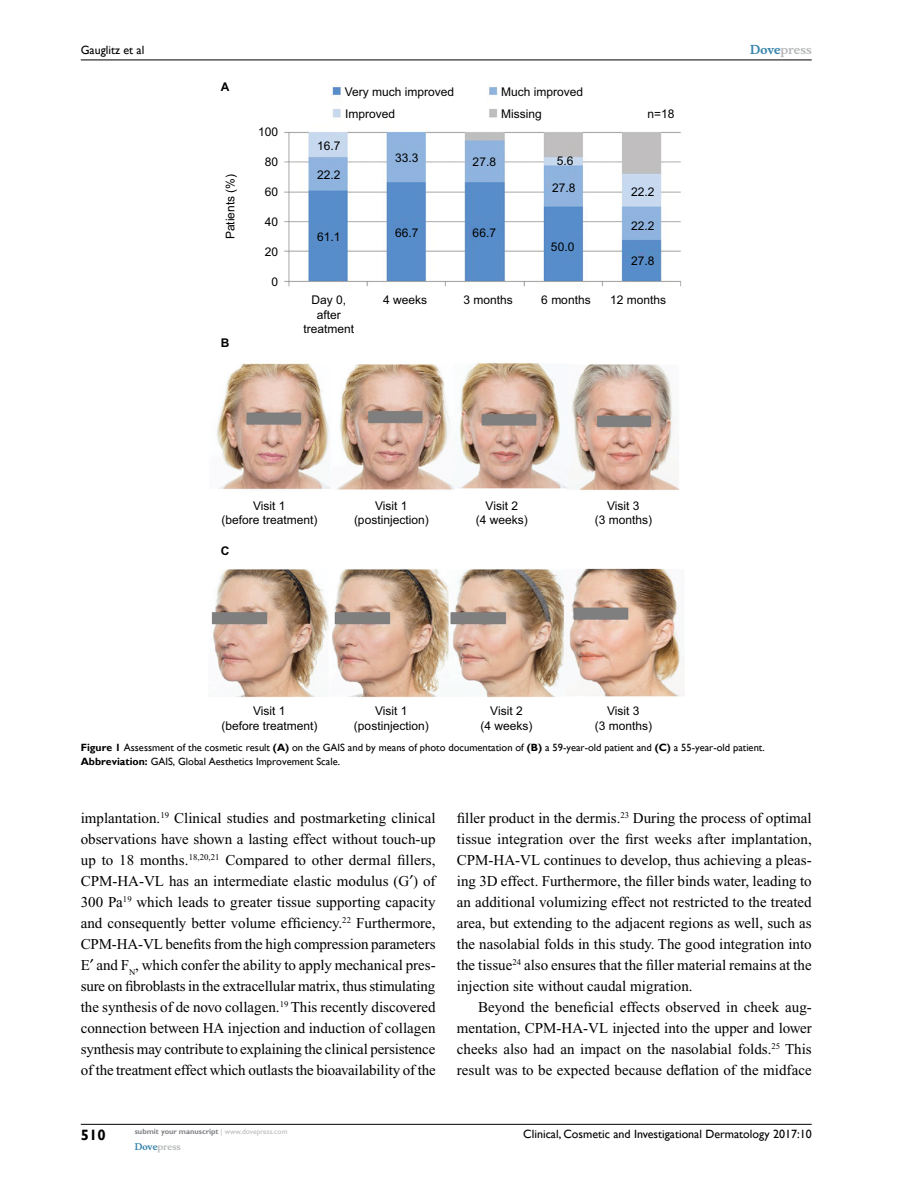
<style>
.page{position:relative;width:918px;height:1188px;background:#fff}
.page>*{position:absolute;margin:0;border:0;box-sizing:border-box;transform-origin:0 0}
.t1{font:15px/21px "Times New Roman";color:#000;text-align:justify}
.t2{font:700 15px "Gill Sans";color:#000}
.t3{font:12px/14.4px "Arial";color:#000;text-align:center}
.t4{font:12px "Gill Sans";color:#000}
.t5{font:700 12px "Musee";color:#b8babc}
.t6{font:700 12px "Arial";color:#000}
.t7{font:10.5px/13.5px "Gill Sans";color:#000}
.t8{font:700 9px "Musee";color:#b8babc}
.t9{font:700 7.5px "Gill Sans";color:#808285}
.s1{color:#3785ad}
.s2{font-weight:700}
.s3{font-weight:400;color:#b8babc}
</style>
<div class="page">
<hr style="left:81px;top:1124px;width:731px;height:1px;background:#000">
<hr style="left:81px;top:60px;width:731px;height:1px;background:#000">
<img style="left:211px;top:85px;width:473px;height:613px">
<p class="t4" style="left:81px;top:43px;width:65px">Gauglitz et al</p>
<p class="t6" style="left:221px;top:78px;width:10px">A</p>
<p class="t3" style="left:223px;top:239px;width:67px;rotate:-90deg">Patients (%)</p>
<p class="t6" style="left:221px;top:334px;width:10px">B</p>
<p class="t3" style="left:258px;top:125px;width:22px">100</p>
<p class="t3" style="left:265px;top:155px;width:15px">80</p>
<p class="t3" style="left:265px;top:185px;width:15px">60</p>
<p class="t3" style="left:265px;top:215px;width:15px">40</p>
<p class="t3" style="left:265px;top:245px;width:15px">20</p>
<p class="t3" style="left:271px;top:275px;width:8px">0</p>
<p class="t3" style="left:345px;top:85px;width:111px">Very much improved</p>
<p class="t3" style="left:501px;top:85px;width:84px">Much improved</p>
<p class="t3" style="left:345px;top:106px;width:52px">Improved</p>
<p class="t3" style="left:501px;top:106px;width:42px">Missing</p>
<p class="t3" style="left:648px;top:106px;width:29px">n=18</p>
<p class="t3" style="left:317px;top:139px;width:25px">16.7</p>
<p class="t3" style="left:317px;top:168px;width:25px">22.2</p>
<p class="t3" style="left:317px;top:229px;width:25px">61.1</p>
<p class="t3" style="left:304px;top:293px;width:52px">Day 0, after treatment</p>
<p class="t3" style="left:395px;top:151px;width:25px">33.3</p>
<p class="t3" style="left:473px;top:155px;width:25px">27.8</p>
<p class="t3" style="left:557px;top:154px;width:18px">5.6</p>
<p class="t3" style="left:552px;top:181px;width:25px">27.8</p>
<p class="t3" style="left:631px;top:185px;width:25px">22.2</p>
<p class="t3" style="left:631px;top:218px;width:25px">22.2</p>
<p class="t3" style="left:631px;top:254px;width:25px">27.8</p>
<p class="t3" style="left:395px;top:225px;width:25px">66.7</p>
<p class="t3" style="left:473px;top:225px;width:25px">66.7</p>
<p class="t3" style="left:551px;top:239px;width:25px">50.0</p>
<p class="t3" style="left:383px;top:293px;width:46px">4 weeks</p>
<p class="t3" style="left:464px;top:293px;width:51px">3 months</p>
<p class="t3" style="left:541px;top:293px;width:51px">6 months</p>
<p class="t3" style="left:610px;top:293px;width:58px">12 months</p>
<p class="t3" style="left:221px;top:499px;width:98px">Visit 1<br>(before treatment)</p>
<p class="t3" style="left:354px;top:499px;width:76px">Visit 1 (postinjection)</p>
<p class="t3" style="left:476px;top:499px;width:54px">Visit 2<br>(4 weeks)</p>
<p class="t3" style="left:595px;top:499px;width:59px">Visit 3<br>(3 months)</p>
<p class="t6" style="left:221px;top:543px;width:10px">C</p>
<p class="t3" style="left:221px;top:704px;width:98px">Visit 1<br>(before treatment)</p>
<p class="t3" style="left:354px;top:704px;width:76px">Visit 1 (postinjection)</p>
<p class="t3" style="left:480px;top:704px;width:54px">Visit 2<br>(4 weeks)</p>
<p class="t3" style="left:595px;top:704px;width:59px">Visit 3<br>(3 months)</p>
<p class="t5" style="left:750px;top:43px;width:63px"><span class="s1">Dove</span>press</p>
<p class="t7" style="left:81px;top:741px;width:685px"><span class="s2">Figure 1</span> Assessment of the cosmetic result <span class="s2">(A)</span> on the GAIS and by means of photo documentation of <span class="s2">(B)</span> a 59-year-old patient and <span class="s2">(C)</span> a 55-year-old patient.<br><span class="s2">Abbreviation:</span> GAIS, Global Aesthetics Improvement Scale.</p>
<p class="t1" style="left:81px;top:807px;width:356px">implantation.<sup>19</sup> Clinical studies and postmarketing clinical observations have shown a lasting effect without touch-up up to 18 months.<sup>18,20,21</sup> Compared to other dermal fillers, CPM-HA-VL has an intermediate elastic modulus (G ) of 300 Pa<sup>19</sup> which leads to greater tissue supporting capacity and consequently better volume efficiency.<sup>22</sup> Furthermore, CPM-HA-VL benefits from the high compression parameters E and F<sub>N</sub>, which confer the ability to apply mechanical pres&shy;sure on fibroblasts in the extracellular matrix, thus stimulating the synthesis of de novo collagen.<sup>19</sup> This recently discovered connection between HA injection and induction of collagen synthesis may contribute to explaining the clinical persistence of the treatment effect which outlasts the bioavailability of the</p>
<p class="t1" style="left:457px;top:807px;width:357px">filler product in the dermis.<sup>23</sup> During the process of optimal tissue integration over the first weeks after implantation, CPM-HA-VL continues to develop, thus achieving a pleas&shy;ing 3D effect. Furthermore, the filler binds water, leading to an additional volumizing effect not restricted to the treated area, but extending to the adjacent regions as well, such as the nasolabial folds in this study. The good integration into the tissue<sup>24</sup> also ensures that the filler material remains at the injection site without caudal migration.</p>
<p class="t1" style="left:457px;top:996px;width:357px;text-indent:21px">Beyond the beneficial effects observed in cheek aug&shy;mentation, CPM-HA-VL injected into the upper and lower cheeks also had an impact on the nasolabial folds.<sup>25</sup> This result was to be expected because deflation of the midface</p>
<p class="t2" style="left:81px;top:1126px;width:26px">510</p>
<p class="t9" style="left:135px;top:1127px;width:154px">submit your manuscript <span class="s3">| www.dovepress.com</span></p>
<p class="t8" style="left:135px;top:1141px;width:48px"><span class="s1">Dove</span>press</p>
<p class="t4" style="left:523px;top:1127px;width:290px">Clinical, Cosmetic and Investigational Dermatology 2017:10</p>
</div>
